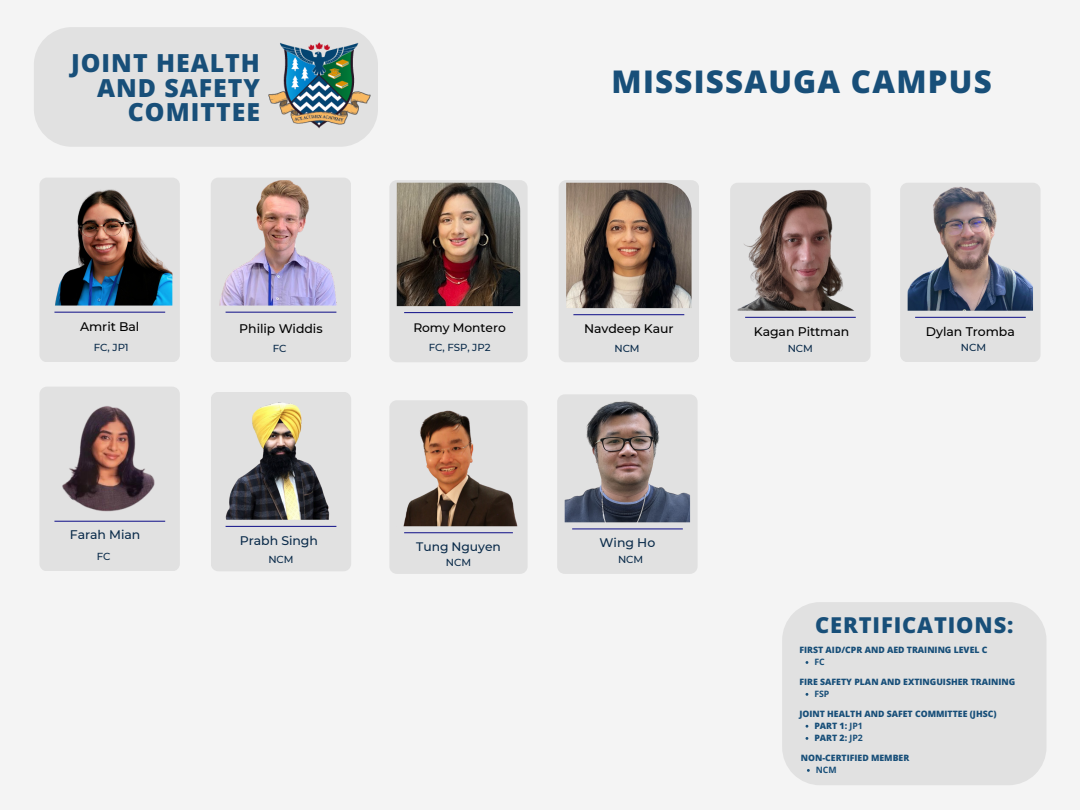
<style>
.page{position:relative;width:1080px;height:810px;background:#f4f4f4}
.page>*{position:absolute;margin:0;border:0;box-sizing:border-box;transform-origin:0 0}
.t1{font:800 31.25px "Open Sans";letter-spacing:.04em;color:#184f79}
.t2{font:800 24.88px/24.6px "Open Sans";letter-spacing:.04em;color:#184f79;text-align:right}
.t3{font:800 21.88px "Open Sans";letter-spacing:.04em;color:#184f79}
.t4{font:500 12.5px "Montserrat";letter-spacing:-.005em;color:#000}
.t5{font:500 12.5px "Montserrat";letter-spacing:-.005em;color:#0a2b4a}
.t6{font:500 12.25px "Montserrat";letter-spacing:-.005em;color:#000}
.t7{font:500 12.25px "Montserrat";letter-spacing:-.005em;color:#0a2b4a}
.t8{font:500 10.19px "Montserrat";letter-spacing:-.005em;color:#0a2b4a}
.t9{font:800 8.75px "Open Sans";color:#184f79}
.t10{font:700 8.75px "Open Sans";color:#184f79}
.s1{font-weight:700}
</style>
<div class="page">
<div style="left:34px;top:27px;width:344px;height:120px;background:#e1e1e1;border-radius:38px"></div>
<img style="left:268px;top:42px;width:108px;height:90px">
<div style="left:211px;top:392px;width:140px;height:179px;background:#e1e1e1;border-radius:8px"></div>
<img style="left:225px;top:402px;width:105px;height:118px">
<hr style="left:226px;top:526px;width:110px;height:1px;background:#000082">
<div style="left:39px;top:178px;width:141px;height:184px;background:#e1e1e1;border-radius:8px"></div>
<img style="left:55px;top:189px;width:117px;height:117px">
<hr style="left:54px;top:312px;width:111px;height:1px;background:#000082">
<div style="left:389px;top:180px;width:139px;height:182px;background:#e1e1e1;border-radius:7px"></div>
<img style="left:397px;top:183px;width:123px;height:123px">
<hr style="left:404px;top:312px;width:109px;height:1px;background:#000082">
<div style="left:559px;top:180px;width:140px;height:182px;background:#e1e1e1;border-radius:8px"></div>
<img style="left:566px;top:183px;width:126px;height:125px">
<hr style="left:574px;top:314px;width:110px;height:1px;background:#000082">
<div style="left:211px;top:178px;width:140px;height:184px;background:#e1e1e1;border-radius:8px"></div>
<img style="left:219px;top:180px;width:118px;height:126px">
<hr style="left:226px;top:312px;width:110px;height:1px;background:#000082">
<div style="left:39px;top:387px;width:141px;height:184px;background:#e1e1e1;border-radius:8px"></div>
<img style="left:62px;top:406px;width:93px;height:106px">
<hr style="left:54px;top:521px;width:111px;height:1px;background:#000082">
<div style="left:730px;top:183px;width:141px;height:179px;background:#e1e1e1;border-radius:8px"></div>
<img style="left:738px;top:189px;width:116px;height:122px">
<hr style="left:745px;top:317px;width:111px;height:1px;background:#000082">
<div style="left:389px;top:400px;width:139px;height:174px;background:#e1e1e1;border-radius:7px"></div>
<img style="left:403px;top:410px;width:115px;height:116px">
<hr style="left:404px;top:532px;width:109px;height:1px;background:#000082">
<div style="left:557px;top:394px;width:141px;height:180px;background:#e1e1e1;border-radius:8px"></div>
<img style="left:565px;top:401px;width:125px;height:121px">
<hr style="left:572px;top:528px;width:111px;height:1px;background:#000082">
<div style="left:900px;top:183px;width:141px;height:179px;background:#e1e1e1;border-radius:8px"></div>
<img style="left:908px;top:186px;width:125px;height:125px">
<hr style="left:915px;top:317px;width:111px;height:1px;background:#000082">
<div style="left:782px;top:602px;width:264px;height:183px;background:#e1e1e1"></div>
<h1 class="t2" style="left:71px;top:50px;width:190px">JOINT HEALTH<br>AND SAFETY<br>COMITTEE</h1>
<h2 class="t1" style="left:612px;top:59px;width:382px">MISSISSAUGA CAMPUS</h2>
<h5 class="t4" style="left:80px;top:319px;width:61px">Amrit Bal</h5>
<p class="t4" style="left:239px;top:321px;width:85px">Philip Widdis</p>
<p class="t6" style="left:413px;top:321px;width:94px">Romy Montero</p>
<h5 class="t4" style="left:584px;top:321px;width:91px">Navdeep Kaur</h5>
<p class="t4" style="left:754px;top:323px;width:97px">Kagan Pittman</p>
<h4 class="t4" style="left:926px;top:323px;width:90px">Dylan Tromba</h4>
<p class="t8" style="left:94px;top:342px;width:36px">FC, JP1</p>
<p class="t8" style="left:273px;top:342px;width:15px">FC</p>
<h4 class="t8" style="left:429px;top:341px;width:63px">FC, FSP, JP2</h4>
<h5 class="t8" style="left:614px;top:342px;width:27px">NCM</h5>
<p class="t8" style="left:788px;top:342px;width:27px">NCM</p>
<p class="t8" style="left:961px;top:341px;width:27px">NCM</p>
<h5 class="t5" style="left:70px;top:527px;width:72px">Farah Mian</h5>
<p class="t5" style="left:240px;top:533px;width:80px">Prabh Singh</p>
<h5 class="t5" style="left:600px;top:535px;width:57px">Wing Ho</h5>
<p class="t7" style="left:416px;top:539px;width:86px">Tung Nguyen</p>
<h4 class="t8" style="left:97px;top:550px;width:15px">FC</h4>
<h5 class="t8" style="left:268px;top:553px;width:27px">NCM</h5>
<p class="t8" style="left:446px;top:556px;width:27px">NCM</p>
<p class="t8" style="left:618px;top:553px;width:27px">NCM</p>
<h4 class="t3" style="left:815px;top:610px;width:200px">CERTIFICATIONS:</h4>
<h5 class="t9" style="left:799px;top:644px;width:190px">FIRST AID/CPR AND AED TRAINING LEVEL C</h5>
<p class="t10" style="left:814px;top:656px;width:12px">FC</p>
<p class="t9" style="left:799px;top:676px;width:217px">FIRE SAFETY PLAN AND EXTINGUISHER TRAINING</p>
<h4 class="t10" style="left:814px;top:688px;width:17px">FSP</h4>
<h5 class="t9" style="left:799px;top:708px;width:199px">JOINT HEALTH AND SAFET COMMITTEE (JHSC)</h5>
<p class="t9" style="left:814px;top:720px;width:50px">PART 1: <span class="s1">JP1</span></p>
<p class="t9" style="left:814px;top:732px;width:50px">PART 2: <span class="s1">JP2</span></p>
<h4 class="t9" style="left:801px;top:752px;width:110px">NON-CERTIFIED MEMBER</h4>
<h5 class="t10" style="left:816px;top:764px;width:22px">NCM</h5>
</div>
